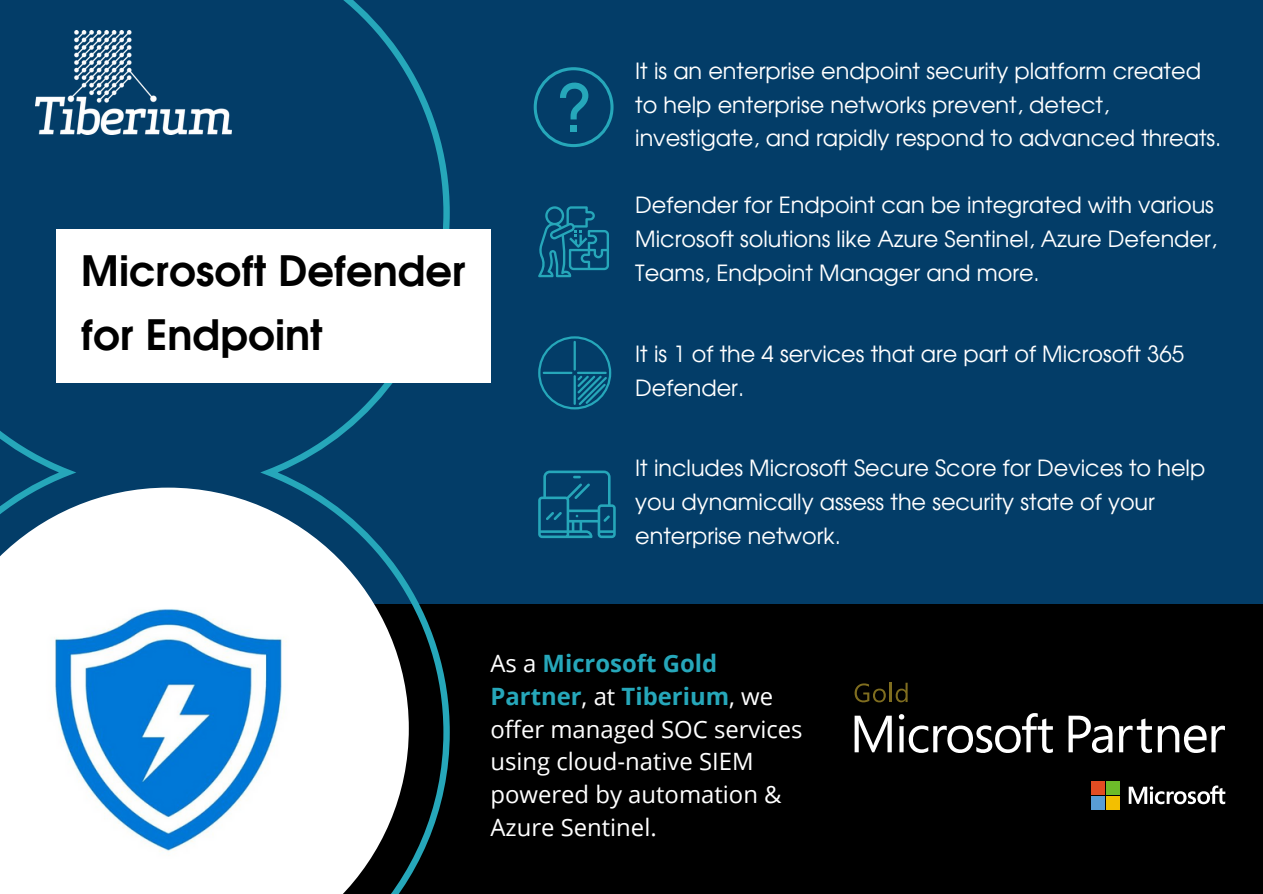
<style>
.page{position:relative;width:1263px;height:894px;background:#fff}
.page>*{position:absolute;margin:0;border:0;box-sizing:border-box;transform-origin:0 0}
.t1{font:700 41.85px "Evolventa";color:#000}
.t2{font:23.85px/32.7px "Open Sans";color:#fff}
.t3{font:22.35px/33.8px "Evolventa";color:#fff}
.s1{font-weight:700;color:#26a7ba}
</style>
<div class="page">
<div style="left:0;top:0;width:1263px;height:893px;background:#033d68"></div>
<div style="left:326px;top:604px;width:937px;height:289px;background:#000"></div>
<svg style="left:0;top:0;width:450px;height:893px"></svg>
<img style="left:23px;top:573px;width:291px;height:291px;border-radius:50%">
<div style="left:56px;top:229px;width:435px;height:153px;background:#fff"></div>
<img style="left:36px;top:31px;width:195px;height:103px">
<svg style="left:534px;top:67px;width:80px;height:80px"></svg>
<svg style="left:538px;top:206px;width:71px;height:71px"></svg>
<svg style="left:538px;top:336px;width:73px;height:73px"></svg>
<svg style="left:538px;top:470px;width:78px;height:68px"></svg>
<svg style="left:855px;top:715px;width:37px;height:37px"></svg>
<svg style="left:899px;top:713px;width:154px;height:39px"></svg>
<svg style="left:1068px;top:715px;width:44px;height:37px"></svg>
<svg style="left:1119px;top:718px;width:33px;height:34px"></svg>
<svg style="left:1158px;top:725px;width:67px;height:27px"></svg>
<svg style="left:1129px;top:785px;width:96px;height:19px"></svg>
<div style="left:1092px;top:780px;width:13px;height:14px;background:#e34c22"></div>
<div style="left:1107px;top:780px;width:13px;height:14px;background:#6dbb29"></div>
<div style="left:1092px;top:795px;width:13px;height:14px;background:#599dd5"></div>
<div style="left:1107px;top:795px;width:13px;height:14px;background:#f3bf00"></div>
<svg style="left:855px;top:682px;width:53px;height:20px"></svg>
<p class="t1" style="left:81px;top:252px;width:386px">Microsoft Defender</p>
<p class="t1" style="left:81px;top:317px;width:243px">for Endpoint</p>
<p class="t3" style="left:635px;top:55px;width:588px">It is an enterprise endpoint security platform created to help enterprise networks prevent, detect, investigate, and rapidly respond to advanced threats.</p>
<p class="t3" style="left:635px;top:190px;width:583px">Defender for Endpoint can be integrated with various<br>Microsoft solutions like Azure Sentinel, Azure Defender,<br>Teams, Endpoint Manager and more.</p>
<p class="t3" style="left:635px;top:338px;width:550px">It is 1 of the 4 services that are part of Microsoft 365<br>Defender.</p>
<p class="t3" style="left:635px;top:452px;width:572px">It includes Microsoft Secure Score for Devices to help you dynamically assess the security state of your enterprise network.</p>
<p class="t2" style="left:490px;top:646px;width:314px">As a <span class="s1">Microsoft Gold<br>Partner</span>, at <span class="s1">Tiberium</span>, we offer managed SOC services using cloud-native SIEM powered by automation &amp;<br>Azure Sentinel.</p>
</div>
